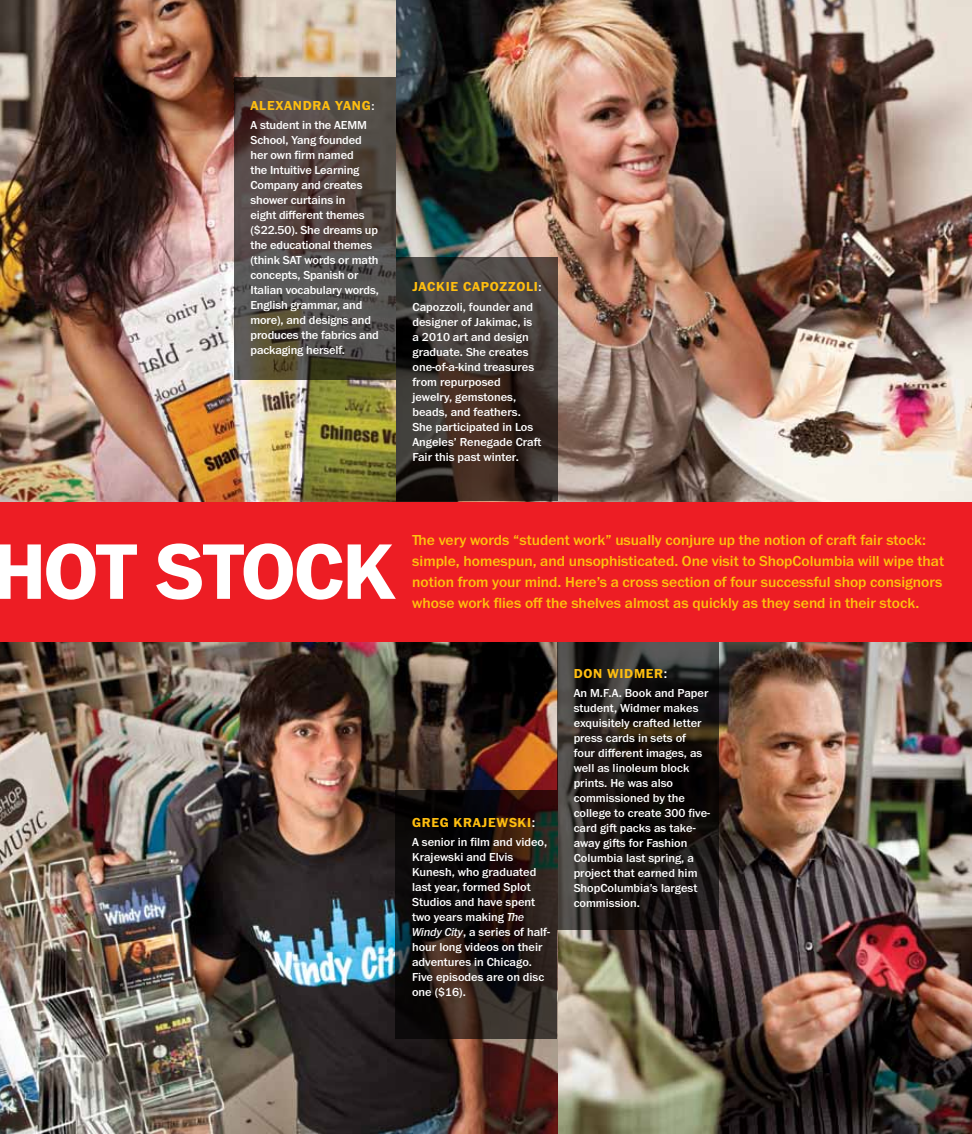
<style>
.page{position:relative;width:972px;height:1134px;background:#fff}
.page>*{position:absolute;margin:0;border:0;box-sizing:border-box;transform-origin:0 0}
.t1{font:700 81.6px "Franklin ITC Pro";color:#fff}
.t2{font:500 15px/21px "Franklin ITC Pro";color:#ffc20e}
.t3{font:700 13.5px "Franklin ITC Pro";letter-spacing:.05em;color:#febe10}
.t4{font:500 12px/15px "Franklin ITC Pro";color:#fff}
.s1{font-weight:500;font-size:12px;color:#fff}
.s2{font-weight:500;color:#fff}
.s3{font-style:italic}
</style>
<div class="page">
<div style="left:0;top:492px;width:972px;height:174px;background:#ed1d24"></div>
<img style="left:0;top:0;width:972px;height:501px">
<img style="left:0;top:643px;width:972px;height:491px">
<svg style="left:395px;top:790px;width:162px;height:248px;background:#1c1412"></svg>
<svg style="left:234px;top:77px;width:162px;height:302px;background:#514944"></svg>
<svg style="left:557px;top:642px;width:162px;height:288px;background:#211d1b"></svg>
<svg style="left:396px;top:258px;width:162px;height:243px;background:#3b322c"></svg>
<p class="t3" style="left:250px;top:97px;width:126px">ALEXANDRA YANG<span class="s1">:</span></p>
<p class="t4" style="left:251px;top:118px;width:130px">A student in the AEMM<br>School, Yang founded her own firm named<br>the Intuitive Learning<br>Company and creates shower curtains in<br>eight different themes ($22.50). She dreams up the educational themes (think SAT words or math concepts, Spanish or<br>Italian vocabulary words,<br>English grammar, and more), and designs and produces the fabrics and packaging herself.</p>
<p class="t3" style="left:412px;top:279px;width:131px">JACKIE CAPOZZOLI<span class="s1">:</span></p>
<p class="t4" style="left:413px;top:299px;width:130px">Capozzoli, founder and designer of Jakimac, is a 2010 art and design graduate. She creates one-of-a-kind treasures from repurposed jewelry, gemstones, beads, and feathers.<br>She participated in Los<br>Angeles’ Renegade Craft<br>Fair this past winter.</p>
<h1 class="t1" style="left:-8px;top:525px;width:48px">HOT</h1>
<h1 class="t1" style="left:155px;top:525px;width:49px">STOCK</h1>
<p class="t2" style="left:412px;top:530px;width:533px">The very words “student work” usually conjure up the notion of craft fair stock: simple, homespun, and unsophisticated. One visit to ShopColumbia will wipe that notion from your mind. Here’s a cross section of four successful shop consignors whose work flies off the shelves almost as quickly as they send in their stock.</p>
<p class="t3" style="left:412px;top:815px;width:125px">GREG KRAJ EWSKI<span class="s2">:</span></p>
<p class="t4" style="left:412px;top:835px;width:139px">A senior in film and video,<br>Krajewski and Elvis<br>Kunesh, who graduated last year, formed Splot<br>Studios and have spent two years making <span class="s3">The<br>Windy City</span>, a series of half&shy;hour long videos on their adventures in Chicago.<br>Five episodes are on disc one ($16).</p>
<p class="t3" style="left:574px;top:666px;width:95px">DON WIDMER<span class="s2">:</span></p>
<p class="t4" style="left:574px;top:686px;width:138px">An M.F.A. Book and Paper student, Widmer makes exquisitely crafted letter press cards in sets of four different images, as well as linoleum block prints. He was also commissioned by the college to create 300 five&shy;card gift packs as take&shy;away gifts for Fashion<br>Columbia last spring, a project that earned him<br>ShopColumbia’s largest commission.</p>
</div>
